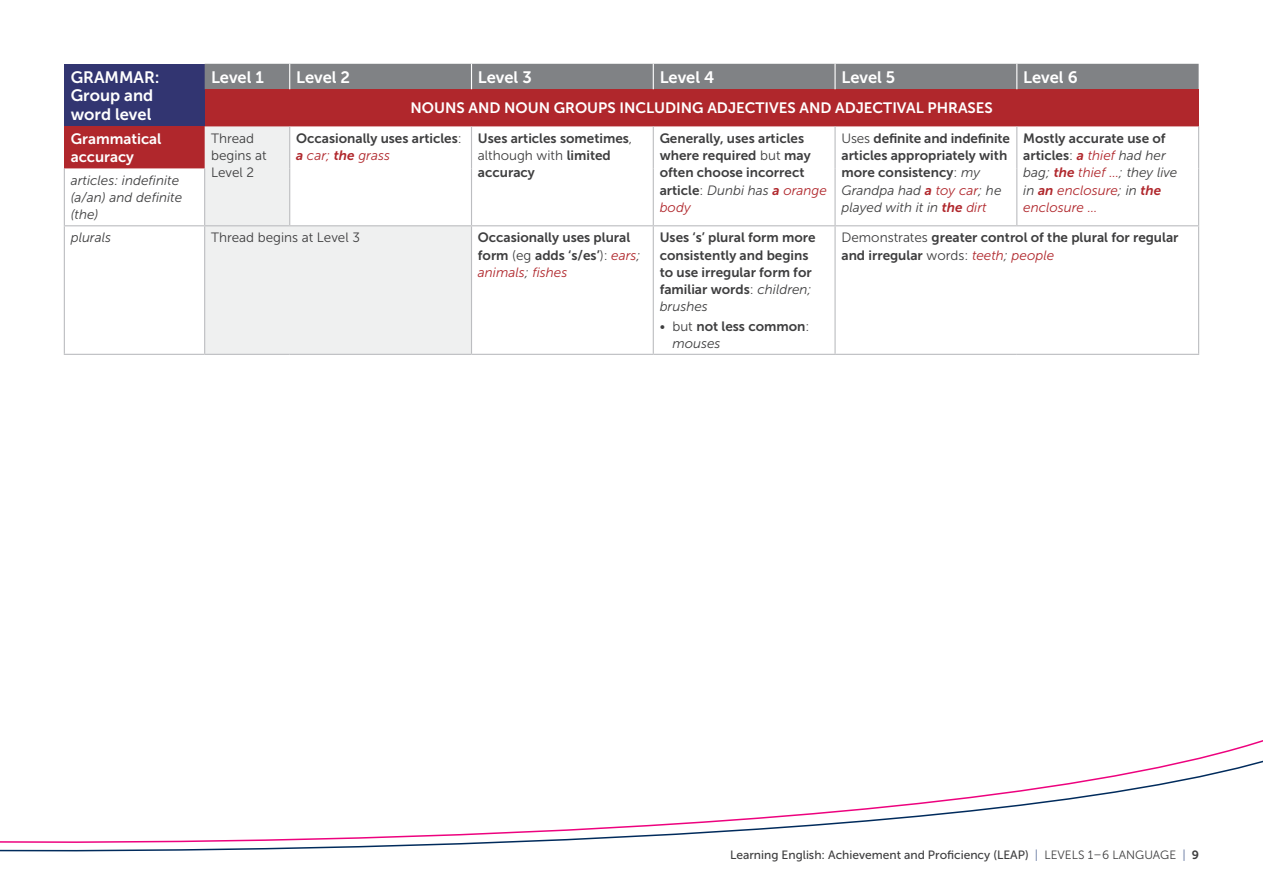
<style>
.page{position:relative;width:1263px;height:893px;background:#fff}
.page>*{position:absolute;margin:0;border:0;box-sizing:border-box;transform-origin:0 0}
.Heading_E_grey_11{font:16.5px/18.8px "Museo Sans 700";color:#fff}
.Heading_E_grey_11-2{font:15px/18px "Museo Sans 700";color:#fff}
.Body_copy_9pt_1_afte{font:13.5px/17.2px "Museo Sans 700";color:#3e3e3f}
.Body_copy_9pt__5_aft{font:13.5px/17.2px "Museo Sans 700";color:#3e3e3f}
.Body_copy_9pt_1_afte-2{font:italic 13.5px/17.2px "Museo Sans 300";color:#b0272c}
.Body_copy_9pt_1_afte-3{font:italic 13.5px/17.2px "Museo Sans 300";color:#3e3e3f}
.Body_copy_9pt_1_afte-4{font:13.5px/17.2px "Museo Sans 300";color:#3e3e3f}
.Dot_point_9pt__5_aft{font:13.5px/17.2px "Museo Sans 700";color:#3e3e3f}
.t1{font:12px "Museo Sans 500";color:#3e3e3f}
.s1{font-family:"Museo Sans 300"}
.s2{font-style:italic;color:#b0272c}
.s3{font-family:"Museo Sans 300";font-style:italic;color:#b0272c}
.s4{font-family:"Museo Sans 300";font-style:italic}
.s5{font-family:"Museo Sans 700";font-style:normal;color:#3e3e3f}
.s6{font-style:normal;color:#3e3e3f}
.s7{font-family:"Museo Sans 700"}
.s8{color:#3e3e3f}
.s9{color:#7c8cae}
</style>
<div class="page">
<svg style="left:0;top:740px;width:1263px;height:112px"></svg>
<div style="left:64px;top:64px;width:141px;height:62px;background:#323571"></div>
<div style="left:205px;top:89px;width:993px;height:37px;background:#b0272c"></div>
<svg style="left:64px;top:126px;width:1134px;height:228px"></svg>
<hr style="left:1198px;top:226px;width:1px;height:128px;background:#bcbdc0">
<hr style="left:64px;top:168px;width:1px;height:57px;background:#bcbdc0">
<hr style="left:204px;top:168px;width:1px;height:57px;background:#bcbdc0">
<hr style="left:64px;top:226px;width:1px;height:128px;background:#bcbdc0">
<hr style="left:204px;top:226px;width:1px;height:128px;background:#bcbdc0">
<hr style="left:289px;top:126px;width:1px;height:42px;background:#bcbdc0">
<hr style="left:289px;top:168px;width:1px;height:57px;background:#bcbdc0">
<hr style="left:471px;top:126px;width:1px;height:42px;background:#bcbdc0">
<hr style="left:471px;top:168px;width:1px;height:57px;background:#bcbdc0">
<hr style="left:471px;top:226px;width:1px;height:128px;background:#bcbdc0">
<hr style="left:653px;top:126px;width:1px;height:42px;background:#bcbdc0">
<hr style="left:653px;top:168px;width:1px;height:57px;background:#bcbdc0">
<hr style="left:653px;top:226px;width:1px;height:128px;background:#bcbdc0">
<hr style="left:834px;top:126px;width:2px;height:42px;background:#bcbdc0">
<hr style="left:1016px;top:126px;width:1px;height:42px;background:#bcbdc0">
<hr style="left:834px;top:168px;width:2px;height:57px;background:#bcbdc0">
<hr style="left:1016px;top:168px;width:1px;height:57px;background:#bcbdc0">
<hr style="left:834px;top:226px;width:2px;height:128px;background:#bcbdc0">
<hr style="left:64px;top:225px;width:141px;height:1px;background:#bcbdc0">
<hr style="left:205px;top:225px;width:85px;height:1px;background:#bcbdc0">
<hr style="left:290px;top:225px;width:181px;height:1px;background:#bcbdc0">
<hr style="left:471px;top:225px;width:182px;height:1px;background:#bcbdc0">
<hr style="left:653px;top:225px;width:182px;height:1px;background:#bcbdc0">
<hr style="left:835px;top:225px;width:182px;height:1px;background:#bcbdc0">
<hr style="left:1017px;top:225px;width:182px;height:1px;background:#bcbdc0">
<hr style="left:64px;top:354px;width:141px;height:1px;background:#bcbdc0">
<hr style="left:205px;top:354px;width:85px;height:1px;background:#bcbdc0">
<hr style="left:290px;top:354px;width:181px;height:1px;background:#bcbdc0">
<hr style="left:471px;top:354px;width:182px;height:1px;background:#bcbdc0">
<hr style="left:653px;top:354px;width:182px;height:1px;background:#bcbdc0">
<hr style="left:835px;top:354px;width:182px;height:1px;background:#bcbdc0">
<hr style="left:1017px;top:354px;width:182px;height:1px;background:#bcbdc0">
<hr style="left:1198px;top:126px;width:1px;height:42px;background:#bcbdc0">
<hr style="left:1198px;top:168px;width:1px;height:57px;background:#bcbdc0">
<div style="left:205px;top:64px;width:993px;height:25px;background:#808285"></div>
<p class="Heading_E_grey_11" style="left:71px;top:67px;width:91px">GRAMMAR:</p>
<p class="Heading_E_grey_11" style="left:71px;top:86px;width:84px">Group and word level</p>
<p class="Heading_E_grey_11" style="left:211px;top:67px;width:54px">Level 1</p>
<p class="Heading_E_grey_11" style="left:296px;top:67px;width:56px">Level 2</p>
<p class="Heading_E_grey_11" style="left:478px;top:68px;width:55px">Level 3</p>
<p class="Heading_E_grey_11" style="left:660px;top:68px;width:56px">Level 4</p>
<p class="Heading_E_grey_11" style="left:841px;top:68px;width:55px">Level 5</p>
<p class="Heading_E_grey_11" style="left:1023px;top:68px;width:56px">Level 6</p>
<p class="Heading_E_grey_11-2" style="left:410px;top:99px;width:584px">NOUNS AND NOUN GROUPS INCLUDING ADJECTIVES AND ADJECTIVAL PHRASES</p>
<p class="Heading_E_grey_11-2" style="left:71px;top:130px;width:92px">Grammatical accuracy</p>
<p class="Body_copy_9pt_1_afte-4" style="left:211px;top:130px;width:57px">Thread begins at<br>Level 2</p>
<p class="Body_copy_9pt_1_afte" style="left:296px;top:130px;width:167px">Occasionally uses articles<span class="s1">: </span><span class="s2">a</span> <span class="s3">car;</span> <span class="s2">the</span> <span class="s3">grass</span></p>
<p class="Body_copy_9pt_1_afte" style="left:478px;top:130px;width:156px">Uses articles sometimes<span class="s1">, although with</span> limited accuracy</p>
<p class="Body_copy_9pt_1_afte" style="left:660px;top:130px;width:169px">Generally, uses articles where required <span class="s1">but</span> may often choose incorrect article<span class="s1">:</span> <span class="s4">Dunbi has</span> <span class="s2">a</span> <span class="s3">orange body</span></p>
<p class="Body_copy_9pt_1_afte" style="left:841px;top:130px;width:170px"><span class="s1">Uses</span> definite and indefinite articles appropriately with more consistency<span class="s1">:</span> <span class="s4">my<br>Grandpa had</span> <span class="s2">a</span> <span class="s3">toy car</span><span class="s4">; he played with it in</span> <span class="s2">the</span> <span class="s3">dirt</span></p>
<p class="Body_copy_9pt_1_afte-2" style="left:1023px;top:130px;width:156px"><span class="s5">Mostly accurate use of articles</span><span class="s6">:</span> <span class="s7">a</span> thief <span class="s8">had her bag;</span> <span class="s7">the</span> thief …<span class="s8">; they live in</span> <span class="s7">an</span> enclosure<span class="s8">; in</span> <span class="s7">the </span>enclosure …</p>
<p class="Body_copy_9pt_1_afte-3" style="left:71px;top:172px;width:113px">articles: indefinite (a/an) and definite (the)</p>
<p class="Body_copy_9pt_1_afte-3" style="left:71px;top:229px;width:42px">plurals</p>
<p class="Body_copy_9pt_1_afte-4" style="left:211px;top:229px;width:150px">Thread begins at Level 3</p>
<p class="Body_copy_9pt_1_afte" style="left:478px;top:229px;width:164px">Occasionally uses plural form <span class="s1">(eg</span> adds ‘s/es’<span class="s1">):</span> <span class="s3">ears</span><span class="s4">; </span><span class="s3">animals</span><span class="s4">;</span> <span class="s3">fishes</span></p>
<p class="Body_copy_9pt__5_aft" style="left:660px;top:229px;width:158px">Uses ‘s’ plural form more consistently and begins to use irregular form for familiar words<span class="s1">:</span> <span class="s4">children; brushes</span></p>
<p class="Dot_point_9pt__5_aft" style="left:672px;top:317px;width:139px;text-indent:-13px"><span class="s1">• but</span> not less common<span class="s1">: </span><span class="s4">mouses</span></p>
<p class="Body_copy_9pt_1_afte" style="left:841px;top:229px;width:339px"><span class="s1">Demonstrates</span> greater control of the plural for regular and irregular <span class="s1">words:</span> <span class="s3">teeth</span><span class="s4">;</span> <span class="s3">people</span></p>
<p class="t1" style="left:730px;top:849px;width:471px">Learning English: Achievement and Proficiency (LEAP) <span class="s9">|</span> <span class="s1">LEVELS 1–6 LANGUAGE</span> <span class="s9">|</span> <span class="s7">9</span></p>
</div>
